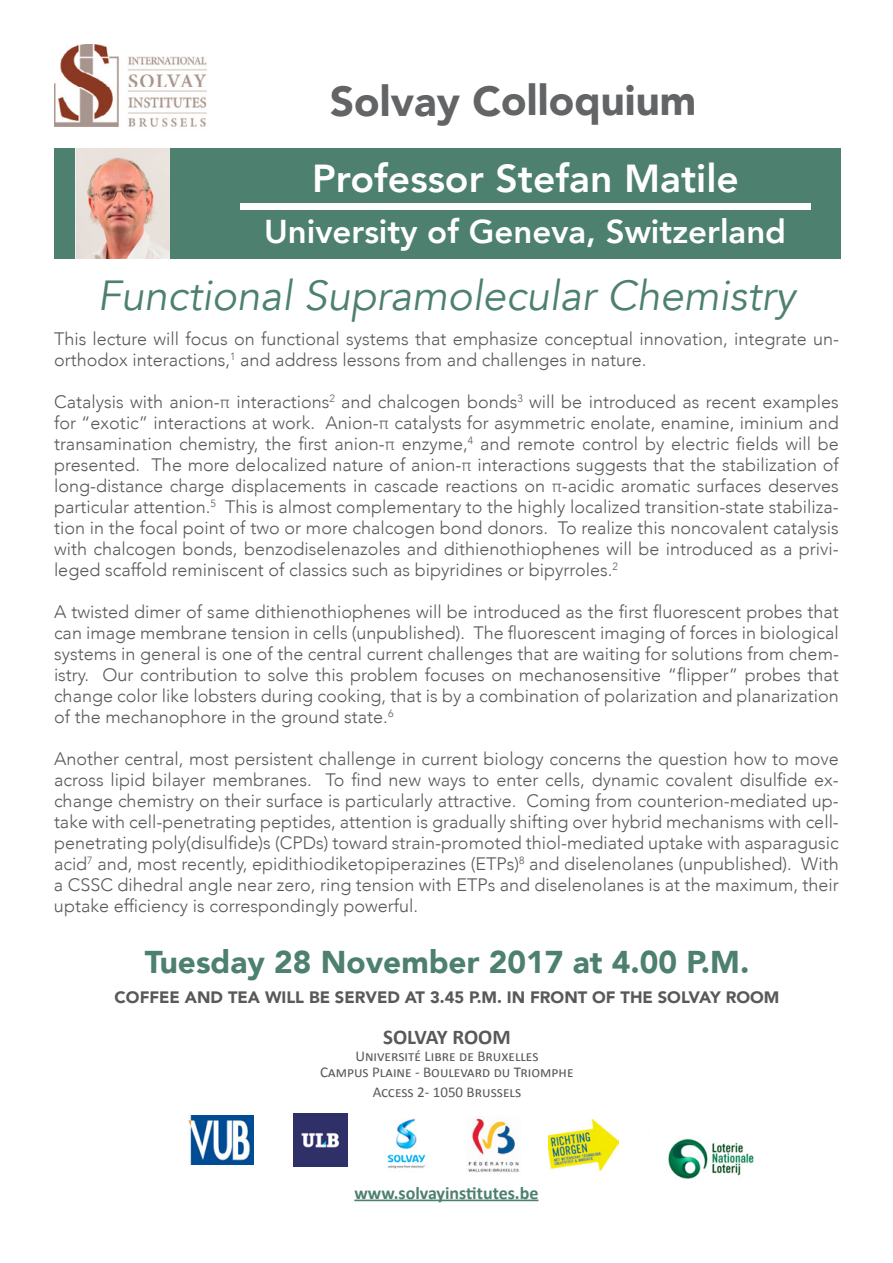
<style>
.page{position:relative;width:893px;height:1263px;background:#fff}
.page>*{position:absolute;margin:0;border:0;box-sizing:border-box;transform-origin:0 0}
.t1{font:italic 42px "Avenir";color:#4d806f}
.t2{font:900 42px "Avenir";letter-spacing:-.005em;color:#636466}
.t3{font:800 39px "Avenir";color:#fff}
.t4{font:800 33px "Avenir";color:#fff}
.t5{font:900 31.5px "Avenir";color:#4d806f}
.t6{font:700 21px "Calibri";letter-spacing:-.005em;color:#58595b}
.t7{font:300 18px/21px "Avenir";color:#58595b;text-align:justify}
.t8{font:700 18px "Calibri";color:#4d806f}
.t9{font:900 16.5px "Avenir";color:#58595b}
.t10{font:15px/16.5px "Calibri";color:#58595b;text-align:center}
</style>
<div class="page">
<div style="left:54px;top:148px;width:786px;height:111px;background:#4d806f"></div>
<img style="left:55px;top:45px;width:152px;height:82px">
<div style="left:240px;top:204px;width:570px;height:6px;background:#fff"></div>
<hr style="left:354px;top:1199px;width:184px;height:2px;background:#4d806f">
<img style="left:387px;top:1118px;width:39px;height:51px">
<img style="left:468px;top:1117px;width:51px;height:55px">
<img style="left:294px;top:1113px;width:53px;height:54px">
<img style="left:188px;top:1116px;width:65px;height:48px">
<img style="left:668px;top:1138px;width:86px;height:41px">
<img style="left:548px;top:1119px;width:70px;height:52px">
<img style="left:75px;top:148px;width:95px;height:111px">
<h1 class="t2" style="left:330px;top:65px;width:368px">Solvay Colloquium</h1>
<h2 class="t3" style="left:312px;top:148px;width:428px">Professor Stefan Matile</h2>
<h3 class="t4" style="left:264px;top:206px;width:523px">University of Geneva, Switzerland</h3>
<h1 class="t1" style="left:98px;top:270px;width:699px">Functional Supramolecular Chemistry</h1>
<p class="t7" style="left:54px;top:328px;width:786px">This lecture will focus on functional systems that emphasize conceptual innovation, integrate un&shy;orthodox interactions,<sup>1</sup> and address lessons from and challenges in nature.</p>
<p class="t7" style="left:54px;top:391px;width:786px">Catalysis with anion-π interactions<sup>2</sup> and chalcogen bonds<sup>3</sup> will be introduced as recent examples for “exotic” interactions at work. Anion-π catalysts for asymmetric enolate, enamine, iminium and transamination chemistry, the first anion-π enzyme,<sup>4</sup> and remote control by electric fields will be presented. The more delocalized nature of anion-π interactions suggests that the stabilization of long-distance charge displacements in cascade reactions on π-acidic aromatic surfaces deserves particular attention.<sup>5</sup> This is almost complementary to the highly localized transition-state stabiliza&shy;tion in the focal point of two or more chalcogen bond donors. To realize this noncovalent catalysis with chalcogen bonds, benzodiselenazoles and dithienothiophenes will be introduced as a privi&shy;leged scaffold reminiscent of classics such as bipyridines or bipyrroles.<sup>2</sup></p>
<p class="t7" style="left:54px;top:601px;width:786px">A twisted dimer of same dithienothiophenes will be introduced as the first fluorescent probes that can image membrane tension in cells (unpublished). The fluorescent imaging of forces in biological systems in general is one of the central current challenges that are waiting for solutions from chem&shy;istry. Our contribution to solve this problem focuses on mechanosensitive “flipper” probes that change color like lobsters during cooking, that is by a combination of polarization and planarization of the mechanophore in the ground state.<sup>6</sup></p>
<p class="t7" style="left:54px;top:748px;width:786px">Another central, most persistent challenge in current biology concerns the question how to move across lipid bilayer membranes. To find new ways to enter cells, dynamic covalent disulfide ex&shy;change chemistry on their surface is particularly attractive. Coming from counterion-mediated up&shy;take with cell-penetrating peptides, attention is gradually shifting over hybrid mechanisms with cell&shy;penetrating poly(disulfide)s (CPDs) toward strain-promoted thiol-mediated uptake with asparagusic acid<sup>7</sup> and, most recently, epidithiodiketopiperazines (ETPs)<sup>8</sup> and diselenolanes (unpublished). With a CSSC dihedral angle near zero, ring tension with ETPs and diselenolanes is at the maximum, their uptake efficiency is correspondingly powerful.</p>
<h3 class="t5" style="left:145px;top:935px;width:606px">Tuesday 28 November 2017 at 4.00 P.M.</h3>
<p class="t9" style="left:115px;top:983px;width:666px">COFFEE AND TEA WILL BE SERVED AT 3.45 P.M. IN FRONT OF THE SOLVAY ROOM</p>
<p class="t6" style="left:383px;top:1023px;width:129px">SOLVAY ROOM</p>
<p class="t10" style="left:320px;top:1047px;width:255px">Université Libre de Bruxelles<br>Campus Plaine - Boulevard du Triomphe</p>
<p class="t10" style="left:373px;top:1083px;width:150px">Access 2- 1050 Brussels</p>
<p class="t8" style="left:354px;top:1181px;width:186px">www.solvayinstitutes.be</p>
</div>
